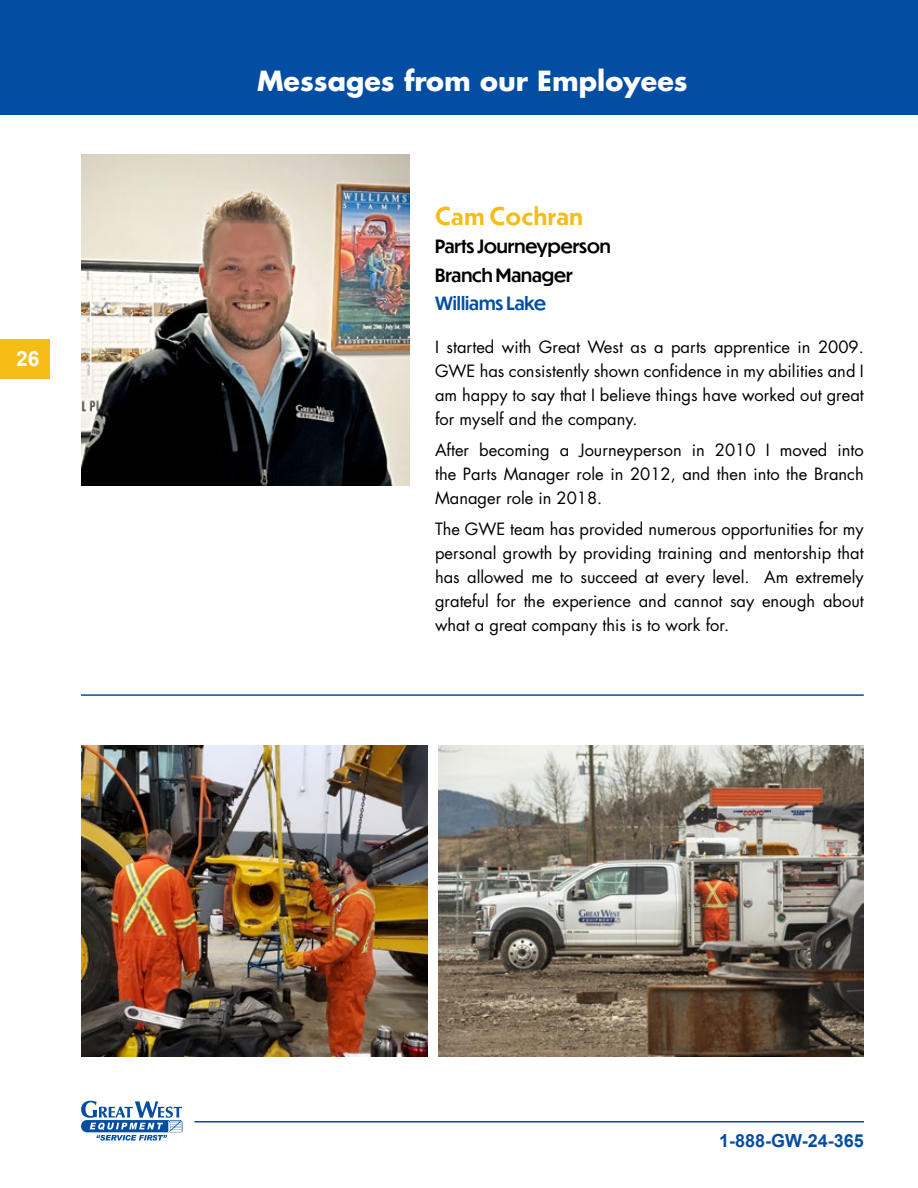
<style>
.page{position:relative;width:918px;height:1188px;background:#fff}
.page>*{position:absolute;margin:0;border:0;box-sizing:border-box;transform-origin:0 0}
.t1{font:700 27px "Futura";color:#fff}
.t2{font:700 24px "Dunbar Text";color:#f8bc16}
.t3{font:700 21px "Arial";color:#fff}
.t4{font:500 18px/28.3px "Dunbar Tall";color:#000}
.t5{font:700 18px "Arial";color:#034ea2}
.t6{font:500 18px "Dunbar Tall";color:#034ea2}
.t7{font:16.5px/24px "Futura";color:#000;text-align:justify}
</style>
<div class="page">
<div style="left:0;top:0;width:918px;height:114px;background:#034ea2"></div>
<img style="left:81px;top:154px;width:328px;height:332px">
<img style="left:81px;top:745px;width:347px;height:311px">
<img style="left:439px;top:745px;width:425px;height:311px">
<hr style="left:81px;top:694px;width:783px;height:2px;background:#034ea2">
<hr style="left:194px;top:1121px;width:670px;height:2px;background:#034ea2">
<svg style="left:81px;top:1101px;width:102px;height:40px"></svg>
<div style="left:0;top:339px;width:50px;height:40px;background:#f8bc16"></div>
<p class="t3" style="left:16px;top:345px;width:25px">26</p>
<h1 class="t1" style="left:257px;top:63px;width:432px">Messages from our Employees</h1>
<h2 class="t2" style="left:435px;top:198px;width:150px">Cam Cochran</h2>
<p class="t4" style="left:435px;top:232px;width:177px">Parts Journeyperson<br>Branch Manager</p>
<p class="t6" style="left:435px;top:290px;width:113px">Williams Lake</p>
<p class="t7" style="left:435px;top:335px;width:430px">I started with Great West as a parts apprentice in 2009.<br>GWE has consistently shown confidence in my abilities and I am happy to say that I believe things have worked out great for myself and the company.</p>
<p class="t7" style="left:435px;top:438px;width:430px">After becoming a Journeyperson in 2010 I moved into the Parts Manager role in 2012, and then into the Branch Manager role in 2018.</p>
<p class="t7" style="left:435px;top:517px;width:430px">The GWE team has provided numerous opportunities for my personal growth by providing training and mentorship that has allowed me to succeed at every level. Am extremely grateful for the experience and cannot say enough about what a great company this is to work for.</p>
<p class="t5" style="left:719px;top:1129px;width:146px">1-888-GW-24-365</p>
</div>
